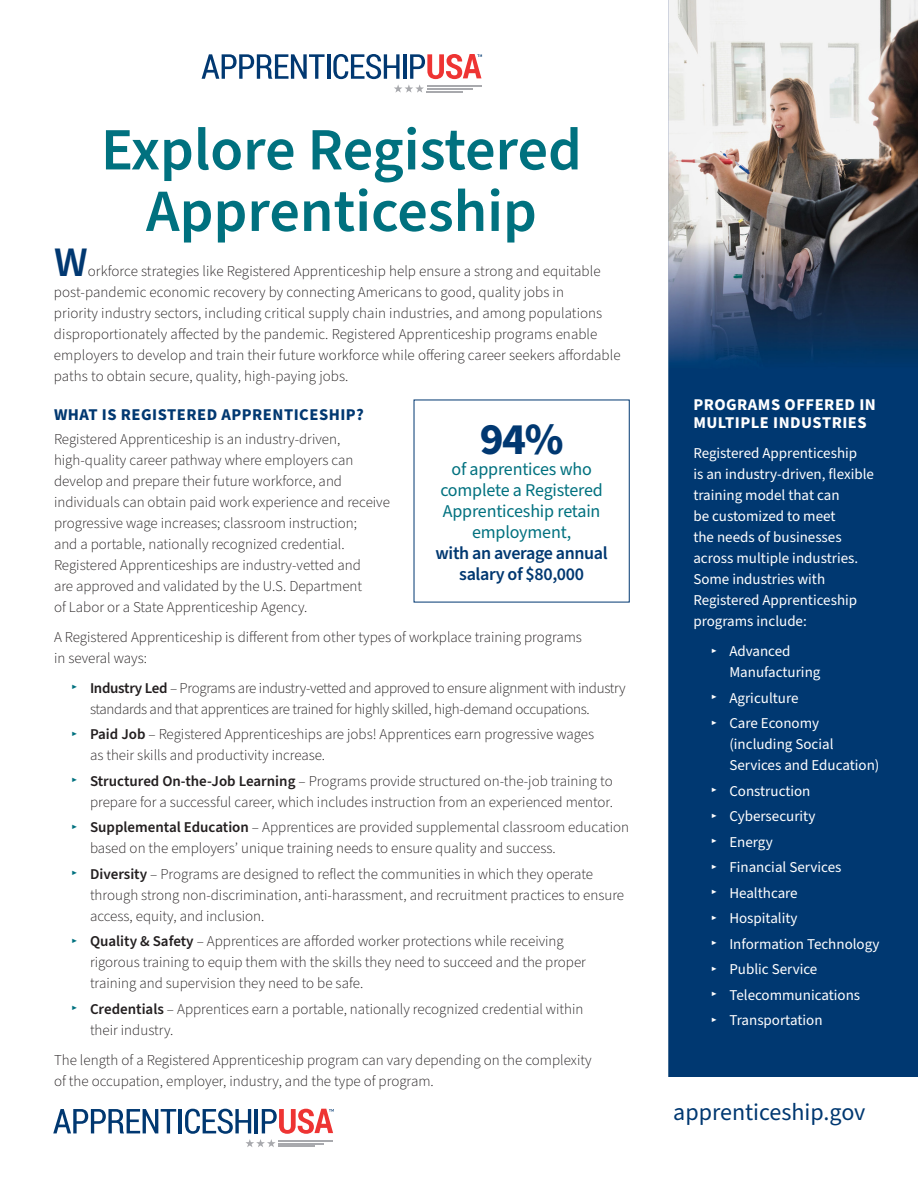
<style>
.page{position:relative;width:918px;height:1188px;background:#fff}
.page>*{position:absolute;margin:0;border:0;box-sizing:border-box;transform-origin:0 0}
.t1{font:600 60px/61.5px "Source Sans Pro";color:#00717f;text-align:center}
.CALLOUT_Body_Boxed{font:700 45px "Source Sans Pro";color:#013871}
.BodyText1_wDropCap{font:600 42px "Source Sans Pro";color:#013871}
.t2{font:24px "Source Sans Pro";color:#013871}
.CALLOUT_Body_Boxed-2{font:18px/21px "Source Sans Pro";letter-spacing:-.01em;color:#00717f;text-align:center}
.sidebar_H1_reverse{font:700 16.5px/18px "Source Sans Pro";letter-spacing:.03em;color:#fff}
.t3{font:700 16.5px "Source Sans Pro";letter-spacing:.03em;color:#013871}
.BodyText1_wDropCap-2{font:300 15px/21px "Source Sans Pro";color:#231f20}
.BodyText1__6{font:300 15px/21px "Source Sans Pro";color:#231f20}
.sidebar_body_reverse{font:15px/21px "Source Sans Pro";color:#fff}
.BodyText1_wDropCap-3{font:300 15px/21px "Source Sans Pro";letter-spacing:-.02em;color:#231f20}
.s1{font-size:9px;color:#00717f}
.s2{font-weight:600}
.s3{font-weight:600;color:#013871}
.s4{font-weight:300;font-size:9px}
</style>
<div class="page">
<img style="left:669px;top:0;width:249px;height:1076px">
<svg style="left:202px;top:54px;width:123px;height:25px"></svg>
<hr style="left:327px;top:54px;width:3px;height:25px;background:#013871">
<svg style="left:333px;top:54px;width:149px;height:39px"></svg>
<svg style="left:53px;top:1109px;width:123px;height:24px"></svg>
<hr style="left:179px;top:1109px;width:3px;height:24px;background:#013871">
<svg style="left:185px;top:1109px;width:149px;height:38px"></svg>
<h1 class="t1" style="left:101px;top:121px;width:482px">Explore Registered<br>Apprenticeship</h1>
<p class="BodyText1_wDropCap" style="left:54px;top:234px;width:35px">W</p>
<p class="BodyText1_wDropCap-2" style="left:54px;top:261px;width:568px;text-indent:34px">orkforce strategies like Registered Apprenticeship help ensure a strong and equitable post-pandemic economic recovery by connecting Americans to good, quality jobs in<br>priority industry sectors, including critical supply chain industries, and among populations disproportionately affected by the pandemic. Registered Apprenticeship programs enable employers to develop and train their future workforce while offering career seekers affordable paths to obtain secure, quality, high-paying jobs.</p>
<h2 class="t3" style="left:54px;top:403px;width:312px">WHAT IS REGISTERED APPRENTICESHIP?</h2>
<p class="BodyText1__6" style="left:54px;top:429px;width:337px">Registered Apprenticeship is an industry-driven, high-quality career pathway where employers can develop and prepare their future workforce, and individuals can obtain paid work experience and receive progressive wage increases; classroom instruction;<br>and a portable, nationally recognized credential.<br>Registered Apprenticeships are industry-vetted and<br>are approved and validated by the U.S. Department<br>of Labor or a State Apprenticeship Agency.</p>
<p class="BodyText1__6" style="left:54px;top:627px;width:530px">A Registered Apprenticeship is different from other types of workplace training programs in several ways:</p>
<p class="BodyText1_wDropCap-3" style="left:90px;top:678px;width:537px;text-indent:-18px"><span class="s1">▶</span> <span class="s2">Industry Led</span> – Programs are industry-vetted and approved to ensure alignment with industry standards and that apprentices are trained for highly skilled, high-demand occupations.</p>
<p class="BodyText1_wDropCap-2" style="left:90px;top:724px;width:506px;text-indent:-18px"><span class="s1">▶</span> <span class="s2">Paid Job</span> – Registered Apprenticeships are jobs! Apprentices earn progressive wages as their skills and productivity increase.</p>
<p class="BodyText1_wDropCap-2" style="left:72px;top:771px;width:542px;text-align:right"><span class="s1">▶</span> <span class="s2">Structured On-the-Job Learning</span> – Programs provide structured on-the-job training to prepare for a successful career, which includes instruction from an experienced mentor.</p>
<p class="BodyText1_wDropCap-2" style="left:90px;top:817px;width:541px;text-indent:-18px"><span class="s1">▶</span> <span class="s2">Supplemental Education</span> – Apprentices are provided supplemental classroom education based on the employers’ unique training needs to ensure quality and success.</p>
<p class="BodyText1_wDropCap-2" style="left:90px;top:864px;width:536px;text-indent:-18px"><span class="s1">▶</span> <span class="s2">Diversity</span> – Programs are designed to reflect the communities in which they operate through strong non-discrimination, anti-harassment, and recruitment practices to ensure access, equity, and inclusion.</p>
<p class="BodyText1_wDropCap-2" style="left:90px;top:931px;width:498px;text-indent:-18px"><span class="s1">▶</span> <span class="s2">Quality &amp; Safety</span> – Apprentices are afforded worker protections while receiving rigorous training to equip them with the skills they need to succeed and the proper training and supervision they need to be safe.</p>
<p class="BodyText1_wDropCap-2" style="left:90px;top:999px;width:495px;text-indent:-18px"><span class="s1">▶</span> <span class="s2">Credentials</span> – Apprentices earn a portable, nationally recognized credential within their industry.</p>
<p class="BodyText1__6" style="left:54px;top:1050px;width:539px">The length of a Registered Apprenticeship program can vary depending on the complexity of the occupation, employer, industry, and the type of program.</p>
<p class="CALLOUT_Body_Boxed" style="left:480px;top:409px;width:85px">94%</p>
<p class="CALLOUT_Body_Boxed-2" style="left:436px;top:459px;width:174px">of apprentices who complete a Registered<br>Apprenticeship retain employment,<br><span class="s3">with an average annual salary of $80,000</span></p>
<p class="sidebar_H1_reverse" style="left:693px;top:396px;width:184px">PROGRAMS OFFERED IN<br>MULTIPLE INDUSTRIES</p>
<p class="sidebar_body_reverse" style="left:693px;top:443px;width:182px">Registered Apprenticeship<br>is an industry-driven, flexible training model that can<br>be customized to meet<br>the needs of businesses across multiple industries.<br>Some industries with<br>Registered Apprenticeship programs include:</p>
<p class="sidebar_body_reverse" style="left:729px;top:641px;width:93px;text-indent:-18px"><span class="s4">▶</span> Advanced<br>Manufacturing</p>
<p class="sidebar_body_reverse" style="left:711px;top:688px;width:89px"><span class="s4">▶</span> Agriculture</p>
<p class="sidebar_body_reverse" style="left:729px;top:713px;width:152px;text-indent:-18px"><span class="s4">▶</span> Care Economy (including Social<br>Services and Education)</p>
<p class="sidebar_body_reverse" style="left:711px;top:781px;width:101px"><span class="s4">▶</span> Construction</p>
<p class="sidebar_body_reverse" style="left:711px;top:806px;width:106px"><span class="s4">▶</span> Cybersecurity</p>
<p class="sidebar_body_reverse" style="left:711px;top:832px;width:63px"><span class="s4">▶</span> Energy</p>
<p class="sidebar_body_reverse" style="left:711px;top:857px;width:132px"><span class="s4">▶</span> Financial Services</p>
<p class="sidebar_body_reverse" style="left:711px;top:883px;width:88px"><span class="s4">▶</span> Healthcare</p>
<p class="sidebar_body_reverse" style="left:711px;top:908px;width:88px"><span class="s4">▶</span> Hospitality</p>
<p class="sidebar_body_reverse" style="left:711px;top:934px;width:170px"><span class="s4">▶</span> Information Technology</p>
<p class="sidebar_body_reverse" style="left:711px;top:959px;width:108px"><span class="s4">▶</span> Public Service</p>
<p class="sidebar_body_reverse" style="left:711px;top:985px;width:150px"><span class="s4">▶</span> Telecommunications</p>
<p class="sidebar_body_reverse" style="left:711px;top:1010px;width:113px"><span class="s4">▶</span> Transportation</p>
<p class="t2" style="left:673px;top:1096px;width:194px">apprenticeship.gov</p>
</div>
